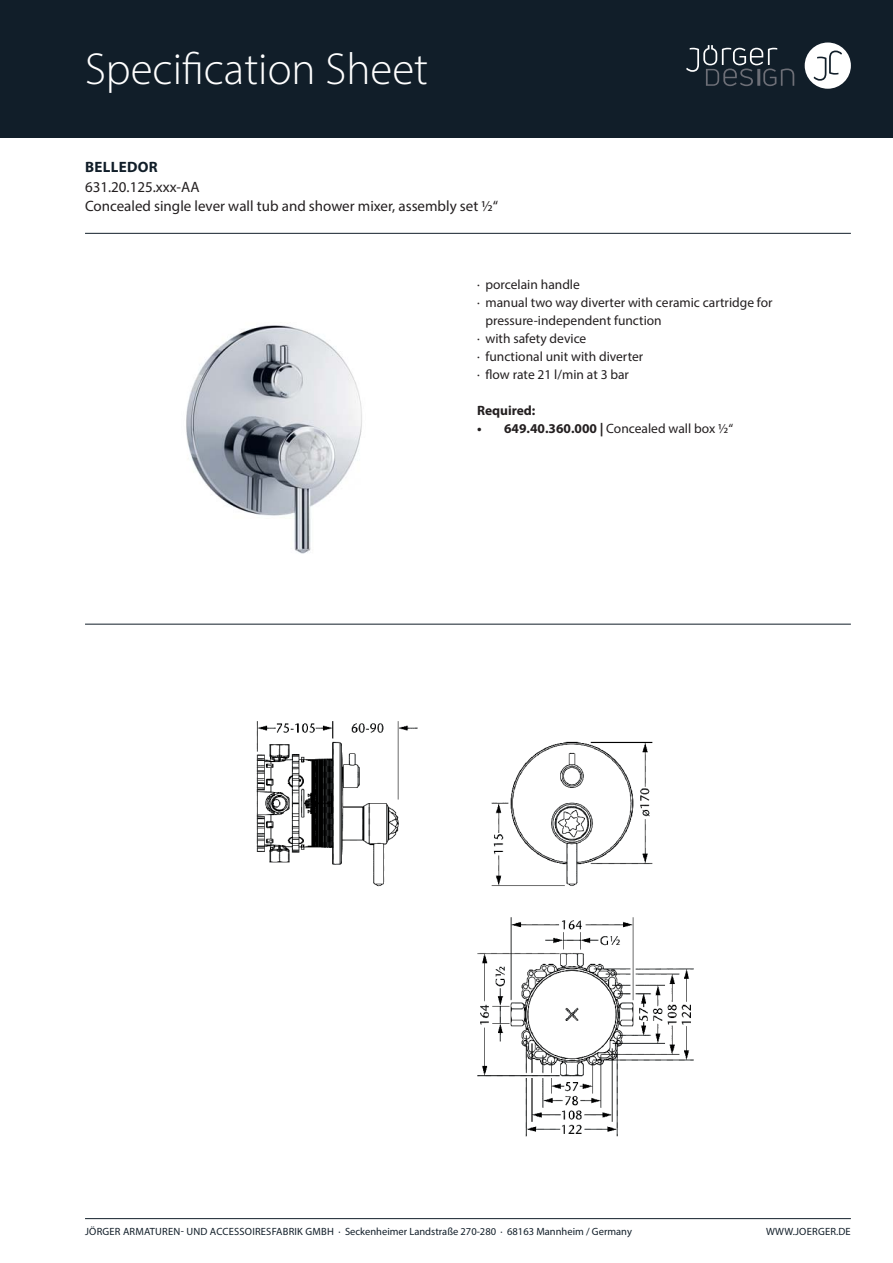
<style>
.page{position:relative;width:893px;height:1263px;background:#fff}
.page>*{position:absolute;margin:0;border:0;box-sizing:border-box;transform-origin:0 0}
.t1{font:300 45px "Myriad Pro";color:#fff}
.t2{font:15px "Myriad Pro";color:#231f20}
.t3{font:700 15px "Myriad Pro";letter-spacing:.02em;color:#111e29}
.t4{font:13.5px "Myriad Pro";color:#231f20}
.t5{font:700 13.5px "Myriad Pro";color:#231f20}
.t6{font:10.5px "Myriad Pro";letter-spacing:.005em;color:#111e29}
.s1{font-weight:700}
</style>
<div class="page">
<div style="left:0;top:0;width:893px;height:138px;background:#111e29"></div>
<div style="left:805px;top:43px;width:46px;height:46px;background:#fff;border-radius:50%"></div>
<svg style="left:814px;top:51px;width:28px;height:30px"></svg>
<svg style="left:686px;top:45px;width:108px;height:41px"></svg>
<hr style="left:85px;top:1218px;width:766px;height:1px;background:#111e29">
<hr style="left:85px;top:233px;width:766px;height:1px;background:#111e29">
<hr style="left:85px;top:624px;width:766px;height:1px;background:#111e29">
<img style="left:256px;top:721px;width:438px;height:416px">
<img style="left:186px;top:325px;width:176px;height:229px">
<h1 class="t1" style="left:85px;top:52px;width:345px">Specification Sheet</h1>
<p class="t3" style="left:85px;top:161px;width:74px">BELLEDOR</p>
<p class="t2" style="left:85px;top:200px;width:415px">Concealed single lever wall tub and shower mixer, assembly set ½“</p>
<p class="t2" style="left:85px;top:181px;width:116px">631.20.125.xxx-AA</p>
<p class="t4" style="left:477px;top:279px;width:104px">· porcelain handle</p>
<p class="t4" style="left:477px;top:297px;width:297px">· manual two way diverter with ceramic cartridge for</p>
<p class="t4" style="left:485px;top:315px;width:178px">pressure-independent function</p>
<p class="t4" style="left:477px;top:333px;width:111px">· with safety device</p>
<p class="t4" style="left:477px;top:351px;width:168px">· functional unit with diverter</p>
<p class="t4" style="left:477px;top:369px;width:154px">· flow rate 21 l/min at 3 bar</p>
<p class="t5" style="left:477px;top:405px;width:60px">Required:</p>
<p class="t4" style="left:477px;top:423px;width:258px"><span class="s1">• 649.40.360.000 |</span> Concealed wall box ½“</p>
<p class="t6" style="left:85px;top:1228px;width:548px">JÖRGER ARMATUREN- UND ACCESSOIRESFABRIK GMBH · Seckenheimer Landstraße 270-280 · 68163 Mannheim / Germany</p>
<p class="t6" style="left:766px;top:1228px;width:86px">WWW.JOERGER.DE</p>
</div>
